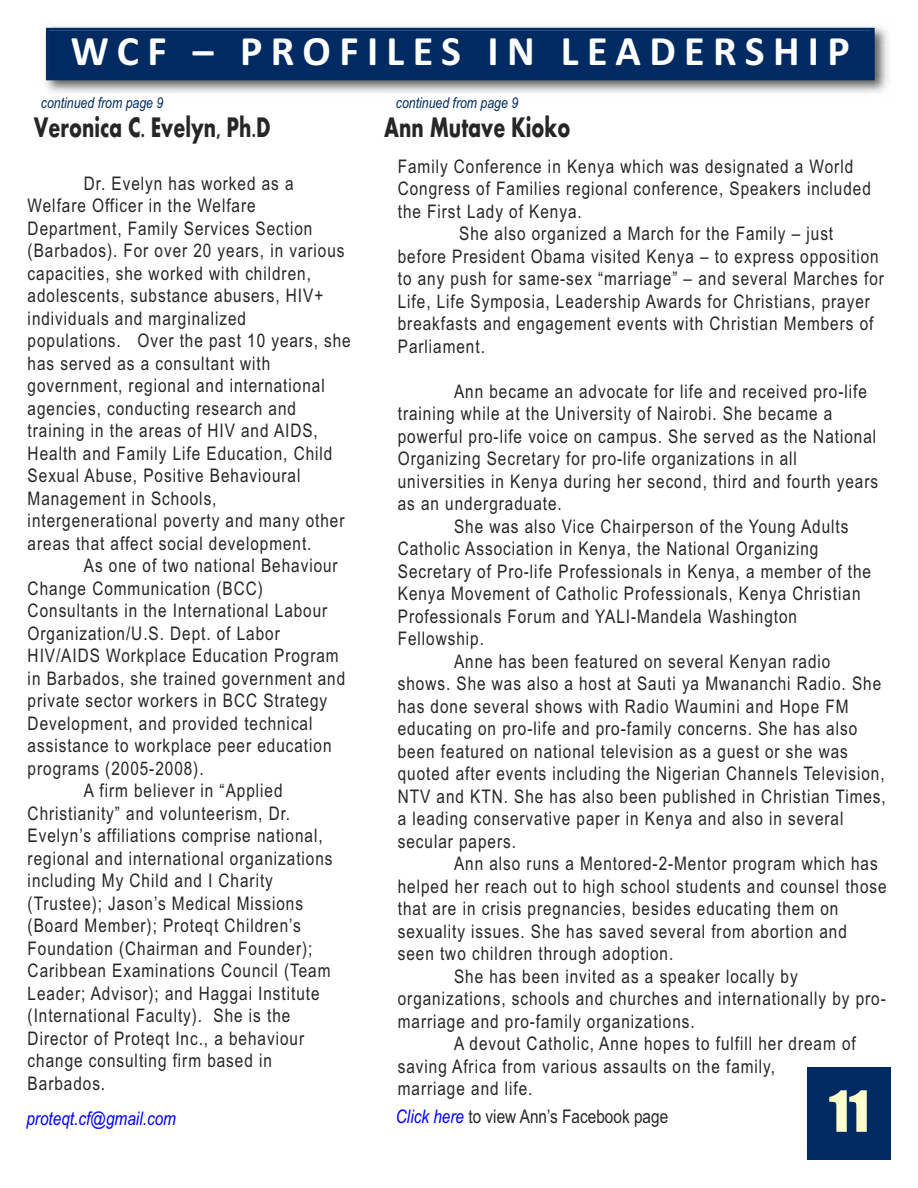
<style>
.page{position:relative;width:918px;height:1188px;background:#fff}
.page>*{position:absolute;margin:0;border:0;box-sizing:border-box;transform-origin:0 0}
.t1{font:52.5px "Impact";color:#ffc}
.t2{font:700 42px "Calibri";letter-spacing:.2em;color:#fff}
.t3{font:700 29.4px "Aharoni";color:#272627;scale:.71 1}
.t4{font:18.75px/22.5px "Arial Narrow";letter-spacing:.05em;color:#272627}
.t5{font:18.75px "Arial Narrow";color:#272627}
.t6{font:italic 18.75px "Arial Narrow";color:#00f}
.t7{font:italic 15px "Arial Narrow";color:#002b62}
.s1{font-style:italic;color:#00f}
</style>
<div class="page">
<img style="left:45px;top:26px;width:843px;height:67px">
<div style="left:49px;top:31px;width:823px;height:46px;background:#002b62"></div>
<div style="left:46px;top:28px;width:829px;height:52px;border:3px solid #002b62"></div>
<div style="left:807px;top:1068px;width:84px;height:92px;background:#002b62"></div>
<h2 class="t2" style="left:71px;top:25px;width:781px">WCF – PROFILES IN LEADERSHIP</h2>
<p class="t7" style="left:396px;top:94px;width:124px">continued from page 9</p>
<p class="t7" style="left:41px;top:94px;width:124px">continued from page 9</p>
<h3 class="t3" style="left:34px;top:110px;width:335px">Veronica C. Evelyn, Ph.D</h3>
<h3 class="t3" style="left:384px;top:110px;width:264px">Ann Mutave Kioko</h3>
<p class="t4" style="left:28px;top:172px;width:325px;text-indent:56px">Dr. Evelyn has worked as a Welfare Officer in the Welfare Department, Family Services Section (Barbados). For over 20 years, in various capacities, she worked with children, adolescents, substance abusers, HIV+ individuals and marginalized<br>populations. Over the past 10 years, she has served as a consultant with government, regional and international agencies, conducting research and training in the areas of HIV and AIDS, Health and Family Life Education, Child Sexual Abuse, Positive Behavioural Management in Schools, intergenerational poverty and many other areas that affect social development.</p>
<p class="t4" style="left:84px;top:554px;width:255px">As one of two national Behaviour</p>
<p class="t4" style="left:28px;top:577px;width:237px">Change Communication (BCC)</p>
<p class="t4" style="left:28px;top:599px;width:301px">Consultants in the International Labour</p>
<p class="t4" style="left:28px;top:622px;width:254px">Organization/U.S. Dept. of Labor</p>
<p class="t4" style="left:28px;top:644px;width:313px">HIV/AIDS Workplace Education Program</p>
<p class="t4" style="left:28px;top:667px;width:319px">in Barbados, she trained government and</p>
<p class="t4" style="left:28px;top:689px;width:301px">private sector workers in BCC Strategy</p>
<p class="t4" style="left:28px;top:712px;width:286px">Development, and provided technical</p>
<p class="t4" style="left:28px;top:734px;width:305px">assistance to workplace peer education</p>
<p class="t4" style="left:28px;top:757px;width:177px">programs (2005-2008).</p>
<p class="t4" style="left:84px;top:779px;width:200px">A firm believer in “Applied</p>
<p class="t4" style="left:28px;top:802px;width:264px">Christianity” and volunteerism, Dr.</p>
<p class="t4" style="left:28px;top:824px;width:296px">Evelyn’s affiliations comprise national,</p>
<p class="t4" style="left:28px;top:847px;width:306px">regional and international organizations</p>
<p class="t4" style="left:28px;top:869px;width:247px">including My Child and I Charity</p>
<p class="t4" style="left:28px;top:892px;width:277px">(Trustee); Jason’s Medical Missions</p>
<p class="t4" style="left:28px;top:914px;width:275px">(Board Member); Proteqt Children’s</p>
<p class="t4" style="left:28px;top:937px;width:286px">Foundation (Chairman and Founder);</p>
<p class="t4" style="left:28px;top:959px;width:304px">Caribbean Examinations Council (Team</p>
<p class="t4" style="left:28px;top:982px;width:293px">Leader; Advisor); and Haggai Institute</p>
<p class="t4" style="left:28px;top:1004px;width:264px">(International Faculty). She is the</p>
<p class="t4" style="left:28px;top:1027px;width:278px">Director of Proteqt Inc., a behaviour</p>
<p class="t4" style="left:28px;top:1049px;width:246px">change consulting firm based in</p>
<p class="t4" style="left:28px;top:1072px;width:79px">Barbados.</p>
<p class="t6" style="left:26px;top:1107px;width:151px">proteqt.cf@gmail.com</p>
<p class="t5" style="left:396px;top:1105px;width:274px"><span class="s1">Click here</span> to view Ann’s Facebook page</p>
<p class="t4" style="left:398px;top:155px;width:457px">Family Conference in Kenya which was designated a World</p>
<p class="t4" style="left:398px;top:177px;width:475px">Congress of Families regional conference, Speakers included</p>
<p class="t4" style="left:398px;top:200px;width:185px">the First Lady of Kenya.</p>
<p class="t4" style="left:459px;top:222px;width:375px">She also organized a March for the Family – just</p>
<p class="t4" style="left:398px;top:245px;width:482px">before President Obama visited Kenya – to express opposition</p>
<p class="t4" style="left:398px;top:267px;width:488px">to any push for same-sex “marriage” – and several Marches for</p>
<p class="t4" style="left:398px;top:290px;width:474px">Life, Life Symposia, Leadership Awards for Christians, prayer</p>
<p class="t4" style="left:398px;top:312px;width:477px">breakfasts and engagement events with Christian Members of</p>
<p class="t4" style="left:398px;top:335px;width:89px">Parliament.</p>
<p class="t4" style="left:454px;top:380px;width:414px">Ann became an advocate for life and received pro-life</p>
<p class="t4" style="left:398px;top:402px;width:436px">training while at the University of Nairobi. She became a</p>
<p class="t4" style="left:398px;top:425px;width:480px">powerful pro-life voice on campus. She served as the National</p>
<p class="t4" style="left:398px;top:447px;width:401px">Organizing Secretary for pro-life organizations in all</p>
<p class="t4" style="left:398px;top:470px;width:482px">universities in Kenya during her second, third and fourth years</p>
<p class="t4" style="left:398px;top:492px;width:165px">as an undergraduate.</p>
<p class="t4" style="left:454px;top:515px;width:396px">She was also Vice Chairperson of the Young Adults</p>
<p class="t4" style="left:398px;top:537px;width:422px">Catholic Association in Kenya, the National Organizing</p>
<p class="t4" style="left:398px;top:560px;width:475px">Secretary of Pro-life Professionals in Kenya, a member of the</p>
<p class="t4" style="left:398px;top:582px;width:464px">Kenya Movement of Catholic Professionals, Kenya Christian</p>
<p class="t4" style="left:398px;top:605px;width:401px">Professionals Forum and YALI-Mandela Washington</p>
<p class="t4" style="left:398px;top:627px;width:88px">Fellowship.</p>
<p class="t4" style="left:454px;top:650px;width:378px">Anne has been featured on several Kenyan radio</p>
<p class="t4" style="left:398px;top:672px;width:485px">shows. She was also a host at Sauti ya Mwananchi Radio. She</p>
<p class="t4" style="left:398px;top:695px;width:452px">has done several shows with Radio Waumini and Hope FM</p>
<p class="t4" style="left:398px;top:717px;width:461px">educating on pro-life and pro-family concerns. She has also</p>
<p class="t4" style="left:398px;top:740px;width:452px">been featured on national television as a guest or she was</p>
<p class="t4" style="left:398px;top:762px;width:488px">quoted after events including the Nigerian Channels Television,</p>
<p class="t4" style="left:398px;top:785px;width:490px">NTV and KTN. She has also been published in Christian Times,</p>
<p class="t4" style="left:398px;top:807px;width:447px">a leading conservative paper in Kenya and also in several</p>
<p class="t4" style="left:398px;top:830px;width:120px">secular papers.</p>
<p class="t4" style="left:454px;top:852px;width:425px">Ann also runs a Mentored-2-Mentor program which has</p>
<p class="t4" style="left:398px;top:875px;width:490px">helped her reach out to high school students and counsel those</p>
<p class="t4" style="left:398px;top:897px;width:442px">that are in crisis pregnancies, besides educating them on</p>
<p class="t4" style="left:398px;top:920px;width:451px">sexuality issues. She has saved several from abortion and</p>
<p class="t4" style="left:398px;top:942px;width:277px">seen two children through adoption.</p>
<p class="t4" style="left:454px;top:965px;width:345px">She has been invited as a speaker locally by</p>
<p class="t4" style="left:398px;top:987px;width:490px">organizations, schools and churches and internationally by pro-</p>
<p class="t4" style="left:398px;top:1010px;width:299px">marriage and pro-family organizations.</p>
<p class="t4" style="left:454px;top:1032px;width:403px">A devout Catholic, Anne hopes to fulfill her dream of</p>
<p class="t4" style="left:398px;top:1055px;width:379px">saving Africa from various assaults on the family,</p>
<p class="t4" style="left:398px;top:1077px;width:136px">marriage and life.</p>
<h1 class="t1" style="left:829px;top:1083px;width:41px">11</h1>
</div>
